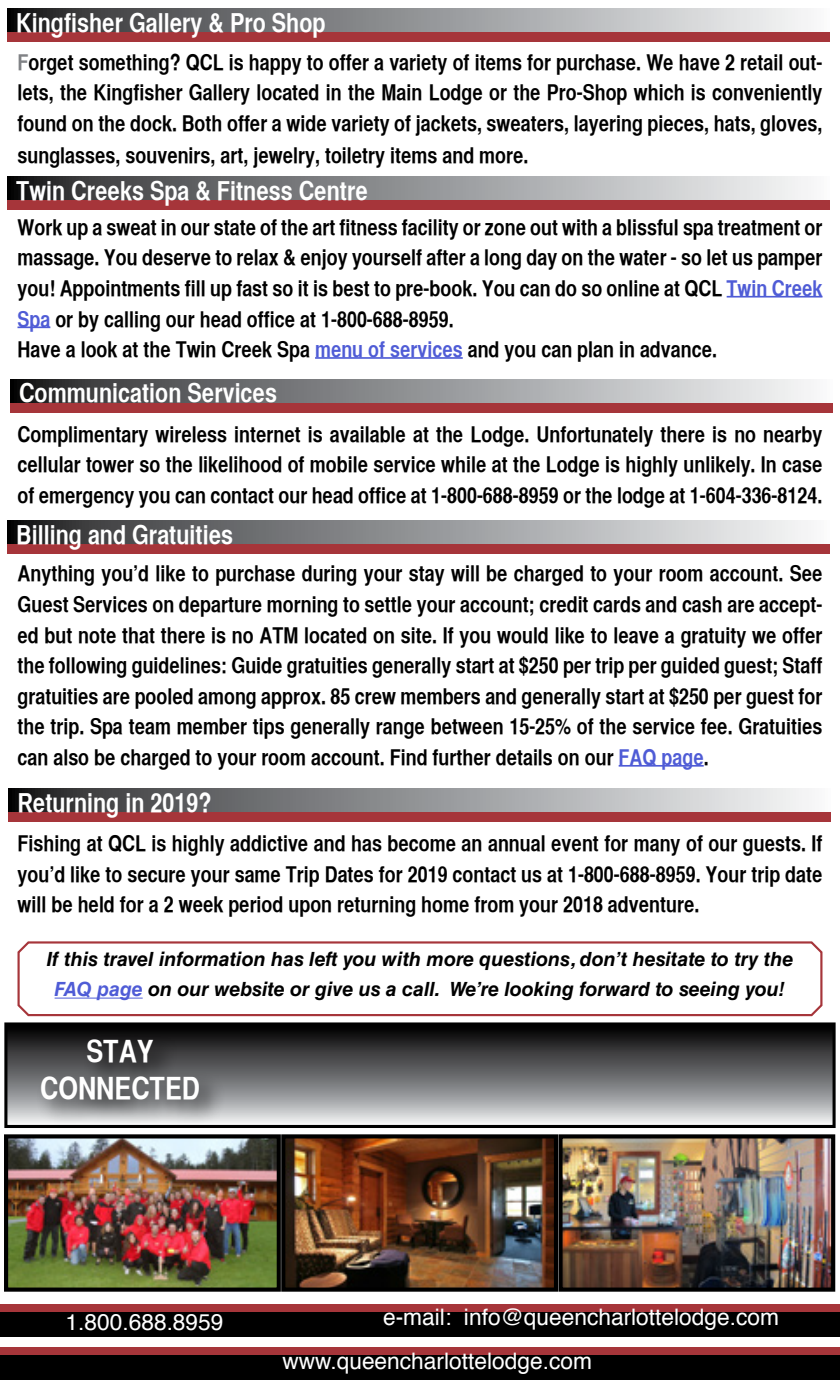
<style>
.page{position:relative;width:840px;height:1400px;background:#fff}
.page>*{position:absolute;margin:0;border:0;box-sizing:border-box;transform-origin:0 0}
.t1{font:30.8px/36.9px "Helvetica CY Bold";color:#fff;text-align:center}
.t2{font:26.25px "Helvetica CY Bold";color:#fff}
.t3{font:22.75px "Helvetica";color:#fff}
.t4{font:21.88px/30.6px "Helvetica CY Bold";color:#000;text-align:justify}
.t5{font:19.6px/30.4px "Helvetica Cyr Bold Inclined";color:#000;text-align:center}
.s1{color:#808285}
.s2{color:#4f5cd6}
</style>
<div class="page">
<div style="left:0;top:1306px;width:840px;height:31px;background:#000"></div>
<div style="left:0;top:1304px;width:840px;height:8px;background:#a6353a"></div>
<div style="left:0;top:1348px;width:840px;height:32px;background:#000"></div>
<div style="left:0;top:1347px;width:840px;height:8px;background:#a6353a"></div>
<img style="left:286px;top:1139px;width:267px;height:148px">
<div style="left:281px;top:1134px;width:277px;height:158px;border:4px solid #000"></div>
<img style="left:9px;top:1139px;width:267px;height:148px">
<div style="left:4px;top:1134px;width:277px;height:158px;border:4px solid #000"></div>
<img style="left:563px;top:1139px;width:267px;height:148px">
<div style="left:558px;top:1134px;width:277px;height:158px;border:4px solid #000"></div>
<svg style="left:7px;top:9px;width:801px;height:23px;background:#8e8f91"></svg>
<div style="left:7px;top:32px;width:823px;height:10px;background:#a6353a"></div>
<svg style="left:10px;top:379px;width:801px;height:24px;background:#8e8f91"></svg>
<div style="left:10px;top:403px;width:823px;height:10px;background:#a6353a"></div>
<svg style="left:7px;top:521px;width:823px;height:24px;background:#928e90"></svg>
<div style="left:7px;top:545px;width:823px;height:9px;background:#a6353a"></div>
<svg style="left:8px;top:789px;width:801px;height:23px;background:#8e8f91"></svg>
<div style="left:8px;top:812px;width:823px;height:10px;background:#a6353a"></div>
<svg style="left:7px;top:177px;width:801px;height:23px;background:#8e8f91"></svg>
<div style="left:7px;top:200px;width:823px;height:10px;background:#a6353a"></div>
<svg style="left:8px;top:1026px;width:824px;height:97px;background:#6a6b6d"></svg>
<div style="left:4px;top:1022px;width:832px;height:106px;border:3px solid #000"></div>
<div style="left:35px;top:1035px;width:191px;height:91px;background:#000;opacity:.75"></div>
<hr style="left:727px;top:296px;width:95px;height:2px;background:#4f5cd6">
<hr style="left:18px;top:327px;width:32px;height:1px;background:#4f5cd6">
<hr style="left:315px;top:357px;width:148px;height:2px;background:#4f5cd6">
<hr style="left:619px;top:765px;width:85px;height:2px;background:#4f5cd6">
<svg style="left:17px;top:941px;width:806px;height:76px"></svg>
<p class="t2" style="left:16px;top:7px;width:311px">Kingfisher Gallery &amp; Pro Shop</p>
<p class="t4" style="left:18px;top:46px;width:807px"><span class="s1">F</span>orget something? QCL is happy to offer a variety of items for purchase. We have 2 retail out&shy;lets, the Kingfisher Gallery located in the Main Lodge or the Pro-Shop which is conveniently found on the dock. Both offer a wide variety of jackets, sweaters, layering pieces, hats, gloves, sunglasses, souvenirs, art, jewelry, toiletry items and more.</p>
<p class="t2" style="left:16px;top:174px;width:353px">Twin Creeks Spa &amp; Fitness Centre</p>
<p class="t4" style="left:18px;top:211px;width:807px;text-align:left">Work up a sweat in our state of the art fitness facility or zone out with a blissful spa treatment or massage. You deserve to relax &amp; enjoy yourself after a long day on the water - so let us pamper you! Appointments fill up fast so it is best to pre-book. You can do so online at QCL <span class="s2">Twin Creek Spa</span> or by calling our head office at 1-800-688-8959.<br>Have a look at the Twin Creek Spa <span class="s2">menu of services</span> and you can plan in advance.</p>
<p class="t2" style="left:19px;top:377px;width:260px">Communication Services</p>
<p class="t4" style="left:18px;top:418px;width:806px">Complimentary wireless internet is available at the Lodge. Unfortunately there is no nearby cellular tower so the likelihood of mobile service while at the Lodge is highly unlikely. In case of emergency you can contact our head office at 1-800-688-8959 or the lodge at 1-604-336-8124.</p>
<p class="t2" style="left:16px;top:519px;width:218px">Billing and Gratuities</p>
<p class="t4" style="left:18px;top:558px;width:807px">Anything you’d like to purchase during your stay will be charged to your room account. See Guest Services on departure morning to settle your account; credit cards and cash are accept&shy;ed but note that there is no ATM located on site. If you would like to leave a gratuity we offer the following guidelines: Guide gratuities generally start at $250 per trip per guided guest; Staff gratuities are pooled among approx. 85 crew members and generally start at $250 per guest for the trip. Spa team member tips generally range between 15-25% of the service fee. Gratuities can also be charged to your room account. Find further details on our <span class="s2">FAQ page</span>.</p>
<p class="t2" style="left:17px;top:786px;width:196px">Returning in 2019?</p>
<p class="t4" style="left:18px;top:828px;width:806px">Fishing at QCL is highly addictive and has become an annual event for many of our guests. If you’d like to secure your same Trip Dates for 2019 contact us at 1-800-688-8959. Your trip date will be held for a 2 week period upon returning home from your 2018 adventure.</p>
<p class="t5" style="left:47px;top:943px;width:748px">If this travel information has left you with more questions, don’t hesitate to try the<br><span class="s2">FAQ page</span> on our website or give us a call. We’re looking forward to seeing you!</p>
<h1 class="t1" style="left:40px;top:1033px;width:161px">STAY<br>CONNECTED</h1>
<p class="t3" style="left:65px;top:1305px;width:160px">1.800.688.8959</p>
<p class="t3" style="left:383px;top:1299px;width:398px">e-mail: info@queencharlottelodge.com</p>
<p class="t3" style="left:282px;top:1343px;width:311px">www.queencharlottelodge.com</p>
</div>
